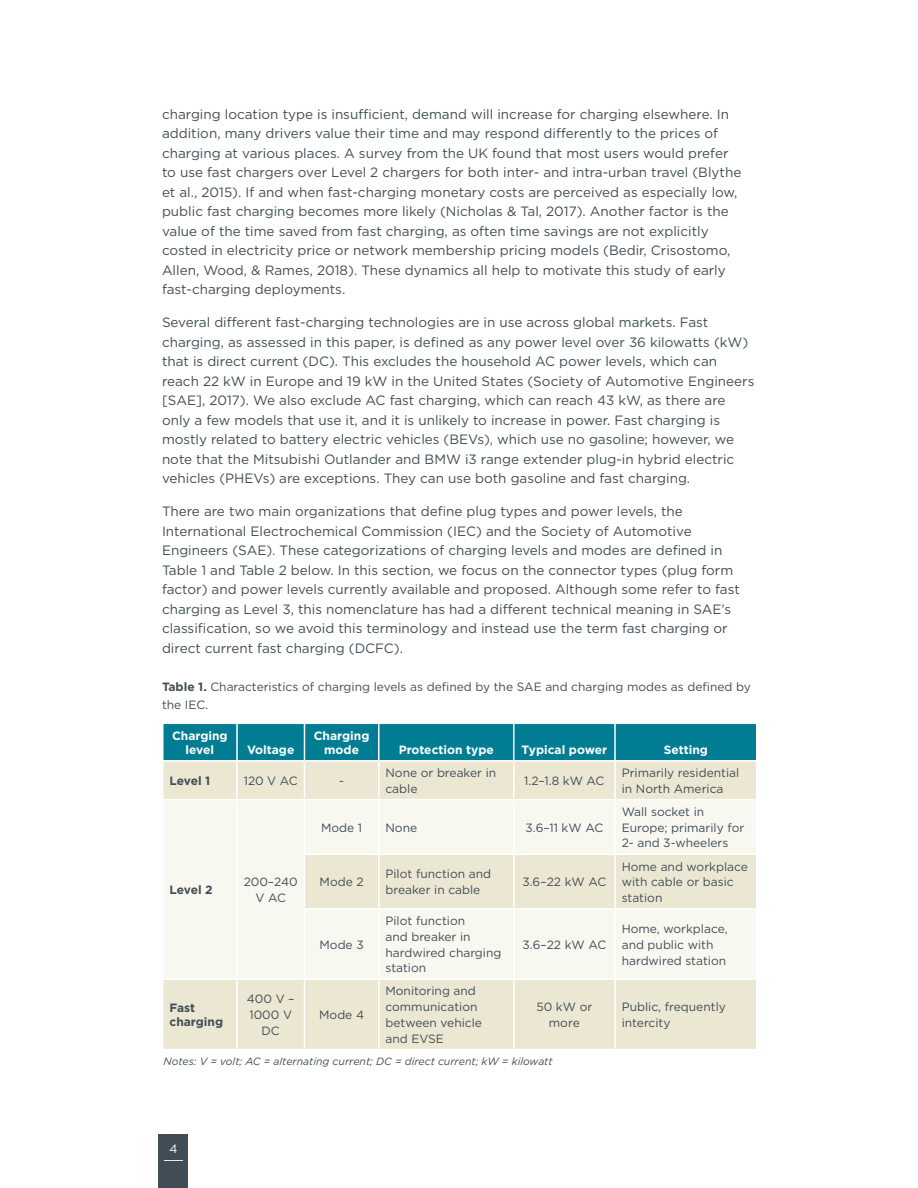
<style>
.page{position:relative;width:918px;height:1188px;background:#fff}
.page>*{position:absolute;margin:0;border:0;box-sizing:border-box;transform-origin:0 0}
.t1{font:13.5px/19.5px "Gotham";color:#414d56}
.t2{font:12px/15.8px "Gotham";color:#414d56}
.t3{font:700 12px/14.4px "Gotham";color:#fff;text-align:center}
.t4{font:700 12px/14.4px "Gotham";letter-spacing:-.005em;color:#414d56}
.t5{font:12px "Gotham";color:#fff}
.t6{font:italic 10.5px "Gotham";color:#414d56}
.s1{font-weight:700}
</style>
<div class="page">
<div style="left:159px;top:1134px;width:29px;height:54px;background:#414d56"></div>
<svg style="left:164px;top:1160px;width:19px;height:1px"></svg>
<div style="left:164px;top:724px;width:592px;height:36px;background:#007d93"></div>
<div style="left:164px;top:762px;width:592px;height:287px;background:#ebe7d2"></div>
<svg style="left:164px;top:800px;width:592px;height:178px;fill:#f8f7f0"></svg>
<hr style="left:236px;top:724px;width:2px;height:36px;background:#fff">
<hr style="left:304px;top:724px;width:1px;height:36px;background:#fff">
<hr style="left:378px;top:724px;width:2px;height:36px;background:#fff">
<hr style="left:513px;top:724px;width:1px;height:36px;background:#fff">
<hr style="left:614px;top:724px;width:2px;height:36px;background:#fff">
<hr style="left:304px;top:762px;width:1px;height:37px;background:#fff">
<hr style="left:378px;top:762px;width:2px;height:37px;background:#fff">
<hr style="left:513px;top:762px;width:1px;height:37px;background:#fff">
<hr style="left:614px;top:762px;width:2px;height:37px;background:#fff">
<hr style="left:162px;top:799px;width:75px;height:1px;background:#fff">
<hr style="left:237px;top:799px;width:67px;height:1px;background:#fff">
<hr style="left:304px;top:799px;width:75px;height:1px;background:#fff">
<hr style="left:304px;top:800px;width:1px;height:53px;background:#fff">
<hr style="left:379px;top:799px;width:135px;height:1px;background:#fff">
<hr style="left:378px;top:800px;width:2px;height:53px;background:#fff">
<hr style="left:514px;top:799px;width:101px;height:1px;background:#fff">
<hr style="left:513px;top:800px;width:1px;height:53px;background:#fff">
<hr style="left:615px;top:799px;width:143px;height:1px;background:#fff">
<hr style="left:614px;top:800px;width:2px;height:53px;background:#fff">
<hr style="left:304px;top:853px;width:75px;height:2px;background:#fff">
<hr style="left:304px;top:855px;width:1px;height:53px;background:#fff">
<hr style="left:379px;top:853px;width:135px;height:2px;background:#fff">
<hr style="left:378px;top:855px;width:2px;height:53px;background:#fff">
<hr style="left:514px;top:853px;width:101px;height:2px;background:#fff">
<hr style="left:513px;top:855px;width:1px;height:53px;background:#fff">
<hr style="left:615px;top:853px;width:143px;height:2px;background:#fff">
<hr style="left:614px;top:855px;width:2px;height:53px;background:#fff">
<hr style="left:304px;top:908px;width:75px;height:2px;background:#fff">
<hr style="left:304px;top:910px;width:1px;height:68px;background:#fff">
<hr style="left:379px;top:908px;width:135px;height:2px;background:#fff">
<hr style="left:378px;top:910px;width:2px;height:68px;background:#fff">
<hr style="left:514px;top:908px;width:101px;height:2px;background:#fff">
<hr style="left:513px;top:910px;width:1px;height:68px;background:#fff">
<hr style="left:615px;top:908px;width:143px;height:2px;background:#fff">
<hr style="left:614px;top:910px;width:2px;height:68px;background:#fff">
<hr style="left:162px;top:978px;width:75px;height:2px;background:#fff">
<hr style="left:237px;top:978px;width:67px;height:2px;background:#fff">
<hr style="left:304px;top:978px;width:75px;height:2px;background:#fff">
<hr style="left:304px;top:980px;width:1px;height:69px;background:#fff">
<hr style="left:379px;top:978px;width:135px;height:2px;background:#fff">
<hr style="left:378px;top:980px;width:2px;height:69px;background:#fff">
<hr style="left:514px;top:978px;width:101px;height:2px;background:#fff">
<hr style="left:513px;top:980px;width:1px;height:69px;background:#fff">
<hr style="left:615px;top:978px;width:143px;height:2px;background:#fff">
<hr style="left:614px;top:980px;width:2px;height:69px;background:#fff">
<hr style="left:236px;top:762px;width:2px;height:37px;background:#fff">
<hr style="left:236px;top:800px;width:2px;height:54px;background:#fff">
<hr style="left:236px;top:854px;width:2px;height:55px;background:#fff">
<hr style="left:236px;top:909px;width:2px;height:69px;background:#fff">
<hr style="left:236px;top:980px;width:2px;height:69px;background:#fff">
<p class="t1" style="left:162px;top:104px;width:581px">charging location type is insufficient, demand will increase for charging elsewhere. In addition, many drivers value their time and may respond differently to the prices of charging at various places. A survey from the UK found that most users would prefer to use fast chargers over Level 2 chargers for both inter- and intra-urban travel (Blythe et al., 2015). If and when fast-charging monetary costs are perceived as especially low, public fast charging becomes more likely (Nicholas &amp; Tal, 2017). Another factor is the value of the time saved from fast charging, as often time savings are not explicitly costed in electricity price or network membership pricing models (Bedir, Crisostomo, Allen, Wood, &amp; Rames, 2018). These dynamics all help to motivate this study of early fast-charging deployments.</p>
<p class="t1" style="left:162px;top:312px;width:594px">Several different fast-charging technologies are in use across global markets. Fast charging, as assessed in this paper, is defined as any power level over 36 kilowatts (kW) that is direct current (DC). This excludes the household AC power levels, which can reach 22 kW in Europe and 19 kW in the United States (Society of Automotive Engineers [SAE], 2017). We also exclude AC fast charging, which can reach 43 kW, as there are only a few models that use it, and it is unlikely to increase in power. Fast charging is mostly related to battery electric vehicles (BEVs), which use no gasoline; however, we note that the Mitsubishi Outlander and BMW i3 range extender plug-in hybrid electric vehicles (PHEVs) are exceptions. They can use both gasoline and fast charging.</p>
<p class="t1" style="left:162px;top:501px;width:579px">There are two main organizations that define plug types and power levels, the International Electrochemical Commission (IEC) and the Society of Automotive Engineers (SAE). These categorizations of charging levels and modes are defined in Table 1 and Table 2 below. In this section, we focus on the connector types (plug form factor) and power levels currently available and proposed. Although some refer to fast charging as Level 3, this nomenclature has had a different technical meaning in SAE’s classification, so we avoid this terminology and instead use the term fast charging or direct current fast charging (DCFC).</p>
<p class="t2" style="left:162px;top:678px;width:590px;line-height:18px"><span class="s1">Table 1.</span> Characteristics of charging levels as defined by the SAE and charging modes as defined by the IEC.</p>
<p class="t3" style="left:172px;top:728px;width:57px">Charging level</p>
<p class="t3" style="left:314px;top:728px;width:57px">Charging mode</p>
<p class="t3" style="left:247px;top:743px;width:49px">Voltage</p>
<p class="t3" style="left:399px;top:743px;width:97px">Protection type</p>
<p class="t3" style="left:522px;top:743px;width:87px">Typical power</p>
<p class="t3" style="left:664px;top:743px;width:46px">Setting</p>
<p class="t4" style="left:169px;top:774px;width:42px">Level 1</p>
<p class="t2" style="left:244px;top:773px;width:55px">120 V AC</p>
<p class="t2" style="left:339px;top:773px;width:6px">-</p>
<p class="t2" style="left:385px;top:765px;width:112px">None or breaker in cable</p>
<p class="t2" style="left:524px;top:773px;width:82px">1.2–1.8 kW AC</p>
<p class="t2" style="left:622px;top:765px;width:119px">Primarily residential in North America</p>
<p class="t4" style="left:169px;top:883px;width:45px">Level 2</p>
<p class="t2" style="left:244px;top:874px;width:55px;text-align:center">200–240<br>V AC</p>
<p class="t2" style="left:321px;top:819px;width:43px">Mode 1</p>
<p class="t2" style="left:385px;top:819px;width:33px">None</p>
<p class="t2" style="left:525px;top:819px;width:79px">3.6–11 kW AC</p>
<p class="t2" style="left:320px;top:874px;width:46px">Mode 2</p>
<p class="t2" style="left:385px;top:866px;width:107px">Pilot function and breaker in cable</p>
<p class="t2" style="left:522px;top:874px;width:85px">3.6–22 kW AC</p>
<p class="t2" style="left:320px;top:936px;width:46px">Mode 3</p>
<p class="t2" style="left:385px;top:913px;width:117px">Pilot function<br>and breaker in hardwired charging station</p>
<p class="t2" style="left:522px;top:936px;width:85px">3.6–22 kW AC</p>
<p class="t2" style="left:622px;top:804px;width:124px">Wall socket in<br>Europe; primarily for<br>2- and 3-wheelers</p>
<p class="t2" style="left:622px;top:858px;width:128px">Home and workplace with cable or basic station</p>
<p class="t2" style="left:622px;top:921px;width:107px">Home, workplace, and public with hardwired station</p>
<p class="t2" style="left:385px;top:983px;width:98px">Monitoring and communication between vehicle and EVSE</p>
<p class="t4" style="left:169px;top:1000px;width:55px">Fast charging</p>
<p class="t2" style="left:247px;top:991px;width:49px;text-align:center">400 V –<br>1000 V<br>DC</p>
<p class="t2" style="left:536px;top:999px;width:57px;text-align:center">50 kW or more</p>
<p class="t2" style="left:622px;top:999px;width:106px">Public, frequently intercity</p>
<p class="t6" style="left:164px;top:1054px;width:391px">Notes: V = volt; AC = alternating current; DC = direct current; kW = kilowatt</p>
<p class="t2" style="left:319px;top:1007px;width:46px">Mode 4</p>
<p class="t5" style="left:169px;top:1141px;width:10px">4</p>
</div>
